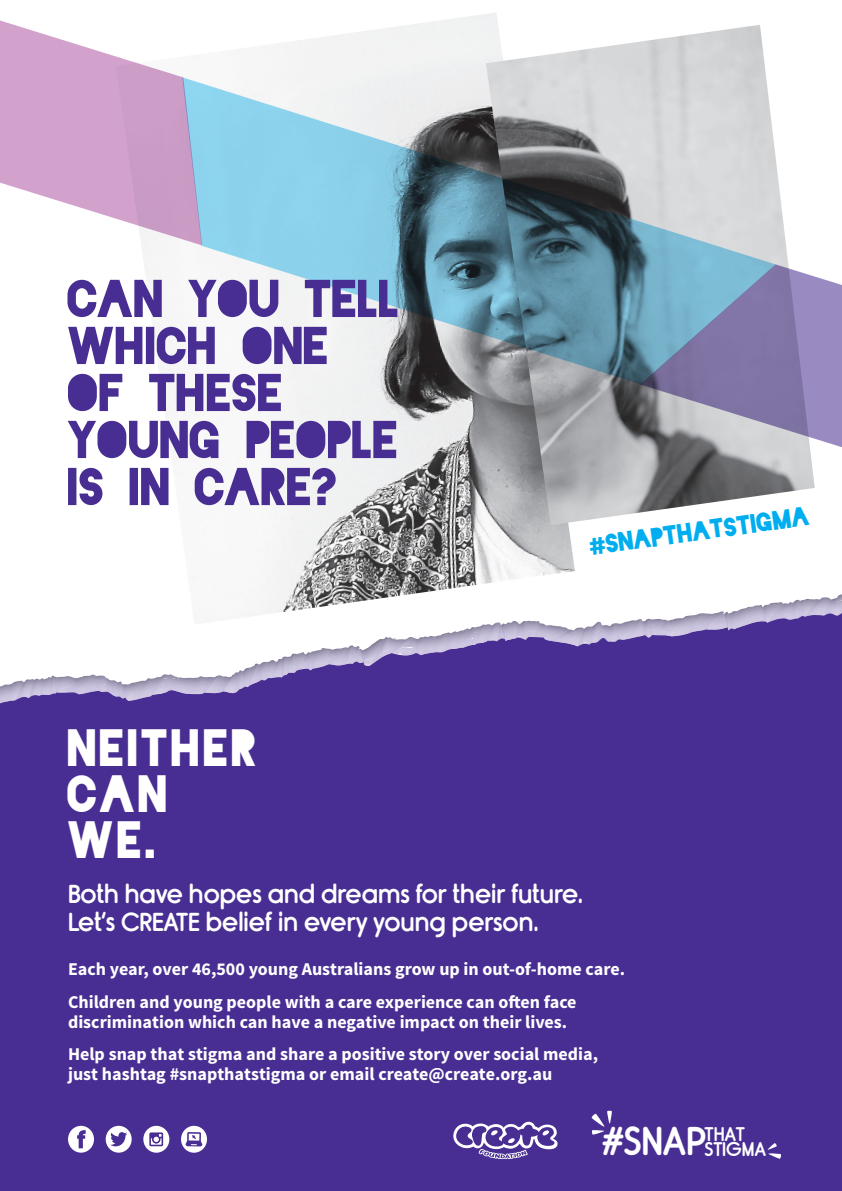
<style>
.page{position:relative;width:842px;height:1191px;background:#fff}
.page>*{position:absolute;margin:0;border:0;box-sizing:border-box;transform-origin:0 0}
.t1{font:50px/47px "Blackout Midnight";letter-spacing:-.01em;color:#482e92}
.t2{font:49px/46.4px "Blackout Midnight";letter-spacing:.05em;color:#fff}
.t3{font:38.6px "Rimouski Sb";color:#fff}
.t4{font:25px/28.2px "Rimouski Sb";color:#fff}
.t5{font:25px "Blackout Midnight";color:#00aeef}
.t6{font:19px "Rimouski Sb";color:#fff}
.t7{font:700 18px/32.3px "Source Sans Pro";color:#fff}
.s1{font-family:"Aller Display"}
</style>
<div class="page">
<div style="left:0;top:734px;width:842px;height:457px;background:#482e92"></div>
<svg style="left:453px;top:1121px;width:105px;height:38px"></svg>
<svg style="left:180px;top:1125px;width:28px;height:28px"></svg>
<svg style="left:68px;top:1125px;width:26px;height:27px"></svg>
<svg style="left:106px;top:1125px;width:26px;height:27px"></svg>
<svg style="left:142px;top:1124px;width:28px;height:29px"></svg>
<svg style="left:591px;top:1110px;width:21px;height:24px"></svg>
<svg style="left:767px;top:1143px;width:14px;height:15px"></svg>
<svg style="left:0;top:594px;width:842px;height:140px;fill:#482e92"></svg>
<img style="left:116px;top:13px;width:459px;height:611px">
<img style="left:486px;top:25px;width:302px;height:500px">
<svg style="left:640px;top:264px;width:202px;height:235px;background:#9a95ad"></svg>
<svg style="left:0;top:13px;width:202px;height:232px;fill:#d2a2cc"></svg>
<svg style="left:182px;top:77px;width:594px;height:307px"></svg>
<h1 class="t1" style="left:68px;top:276px;width:334px">CAN YOU TELL<br>WHICH ONE<br>OF THESE<br>YOUNG PEOPLE<br>IS IN CARE?</h1>
<h3 class="t5" style="left:587px;top:536px;width:225px;rotate:-8deg"><span class="s1">#</span>SNAPTHATSTIGMA</h3>
<h2 class="t2" style="left:68px;top:725px;width:191px">NEITHER<br>CAN<br>WE.</h2>
<h3 class="t4" style="left:68px;top:880px;width:516px">Both have hopes and dreams for their future.<br>Let’s CREATE belief in every young person.</h3>
<p class="t7" style="left:68px;top:953px;width:558px">Each year, over 46,500 young Australians grow up in out-of-home care.<br>Children and young people with a care experience can often face</p>
<p class="t7" style="left:68px;top:1006px;width:532px">discrimination which can have a negative impact on their lives.<br>Help snap that stigma and share a positive story over social media,</p>
<p class="t7" style="left:68px;top:1058px;width:486px">just hashtag #snapthatstigma or email create@create.org.au</p>
<h3 class="t3" style="left:601px;top:1119px;width:106px">#SNAP</h3>
<p class="t6" style="left:704px;top:1122px;width:42px">THAT</p>
<p class="t6" style="left:704px;top:1137px;width:63px">STIGMA</p>
</div>
